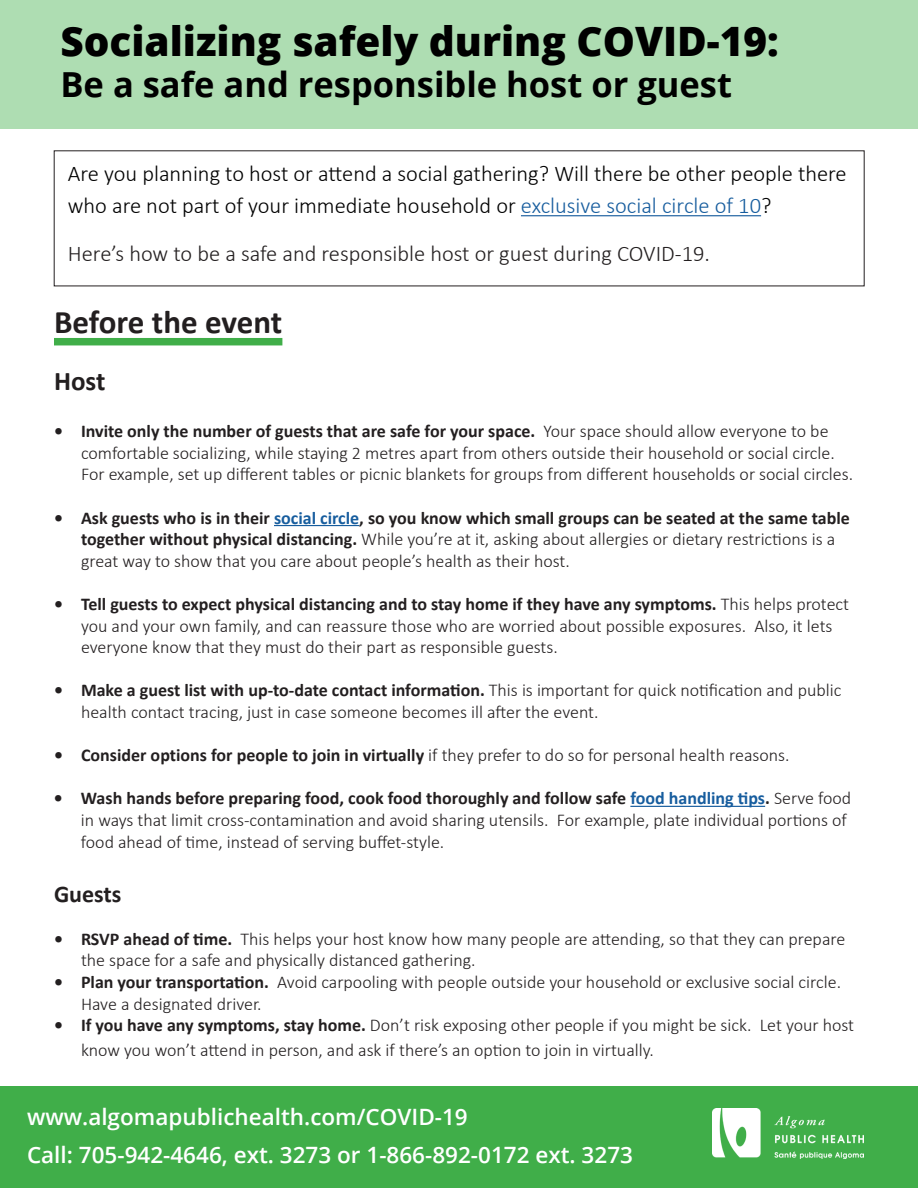
<style>
.page{position:relative;width:918px;height:1188px;background:#fff}
.page>*{position:absolute;margin:0;border:0;box-sizing:border-box;transform-origin:0 0}
.t1{font:800 40.5px "Open Sans";color:#000}
.t2{font:700 34.5px "Open Sans";color:#000}
.t3{font:700 33px "Calibri";letter-spacing:-.005em;color:#231f20}
.t4{font:700 27px "Calibri";color:#231f20}
.t5{font:700 24px "Calibri";color:#231f20}
.t6{font:300 22.5px/31.5px "Calibri";color:#000}
.t7{font:600 22.5px/37.5px "Open Sans";color:#fff}
.t8{font:300 22.5px "Calibri";color:#231f20}
.t9{font:300 18px/21.6px "Calibri";color:#231f20}
.s1{color:#175d9e}
.s2{font-weight:700}
.s3{font-weight:700;color:#175d9e}
</style>
<div class="page">
<div style="left:0;top:0;width:918px;height:129px;background:#aeddb2"></div>
<div style="left:0;top:1086px;width:918px;height:102px;background:#40ae49"></div>
<hr style="left:521px;top:215px;width:240px;height:1px;background:#175d9e">
<div style="left:54px;top:338px;width:228px;height:7px;background:#40ae49"></div>
<hr style="left:274px;top:525px;width:85px;height:1px;background:#175d9e">
<hr style="left:630px;top:806px;width:135px;height:1px;background:#175d9e">
<img style="left:713px;top:1108px;width:151px;height:50px">
<h1 class="t1" style="left:60px;top:10px;width:720px">Socializing safely during COVID-19:</h1>
<h2 class="t2" style="left:60px;top:60px;width:673px">Be a safe and responsible host or guest</h2>
<p class="t6" style="left:68px;top:158px;width:780px">Are you planning to host or attend a social gathering? Will there be other people there who are not part of your immediate household or <span class="s1">exclusive social circle of 10</span>?</p>
<p class="t8" style="left:68px;top:239px;width:644px">Here’s how to be a safe and responsible host or guest during COVID-19.</p>
<h3 class="t3" style="left:54px;top:298px;width:230px">Before the event</h3>
<h3 class="t4" style="left:54px;top:362px;width:53px">Host</h3>
<p class="t9" style="left:81px;top:420px;width:774px;text-indent:-27px"><span class="s2">• Invite only the number of guests that are safe for your space.</span> Your space should allow everyone to be comfortable socializing, while staying 2 metres apart from others outside their household or social circle.<br>For example, set up different tables or picnic blankets for groups from different households or social circles.</p>
<p class="t9" style="left:81px;top:507px;width:770px;text-indent:-27px"><span class="s2">• Ask guests who is in their</span> <span class="s3">social circle</span><span class="s2">, so you know which small groups can be seated at the same table together without physical distancing.</span> While you’re at it, asking about allergies or dietary restrictions is a great way to show that you care about people’s health as their host.</p>
<p class="t9" style="left:81px;top:593px;width:770px;text-indent:-27px"><span class="s2">• Tell guests to expect physical distancing and to stay home if they have any symptoms.</span> This helps protect you and your own family, and can reassure those who are worried about possible exposures. Also, it lets everyone know that they must do their part as responsible guests.</p>
<p class="t9" style="left:81px;top:679px;width:762px;text-indent:-27px"><span class="s2">• Make a guest list with up-to-date contact information.</span> This is important for quick notification and public health contact tracing, just in case someone becomes ill after the event.</p>
<p class="t9" style="left:54px;top:744px;width:737px"><span class="s2">• Consider options for people to join in virtually</span> if they prefer to do so for personal health reasons.</p>
<p class="t9" style="left:81px;top:787px;width:772px;text-indent:-27px"><span class="s2">• Wash hands before preparing food, cook food thoroughly and follow safe</span> <span class="s3">food handling tips</span><span class="s2">.</span> Serve food in ways that limit cross-contamination and avoid sharing utensils. For example, plate individual portions of food ahead of time, instead of serving buffet-style.</p>
<h3 class="t5" style="left:54px;top:877px;width:69px">Guests</h3>
<p class="t9" style="left:81px;top:928px;width:766px;text-indent:-27px"><span class="s2">• RSVP ahead of time.</span> This helps your host know how many people are attending, so that they can prepare the space for a safe and physically distanced gathering.</p>
<p class="t9" style="left:81px;top:971px;width:762px;text-indent:-27px"><span class="s2">• Plan your transportation.</span> Avoid carpooling with people outside your household or exclusive social circle.<br>Have a designated driver.</p>
<p class="t9" style="left:81px;top:1012px;width:775px;line-height:25.2px;text-indent:-27px"><span class="s2">• If you have any symptoms, stay home.</span> Don’t risk exposing other people if you might be sick. Let your host know you won’t attend in person, and ask if there’s an option to join in virtually.</p>
<p class="t7" style="left:27px;top:1098px;width:608px">www.algomapublichealth.com/COVID-19<br>Call: 705-942-4646, ext. 3273 or 1-866-892-0172 ext. 3273</p>
</div>
